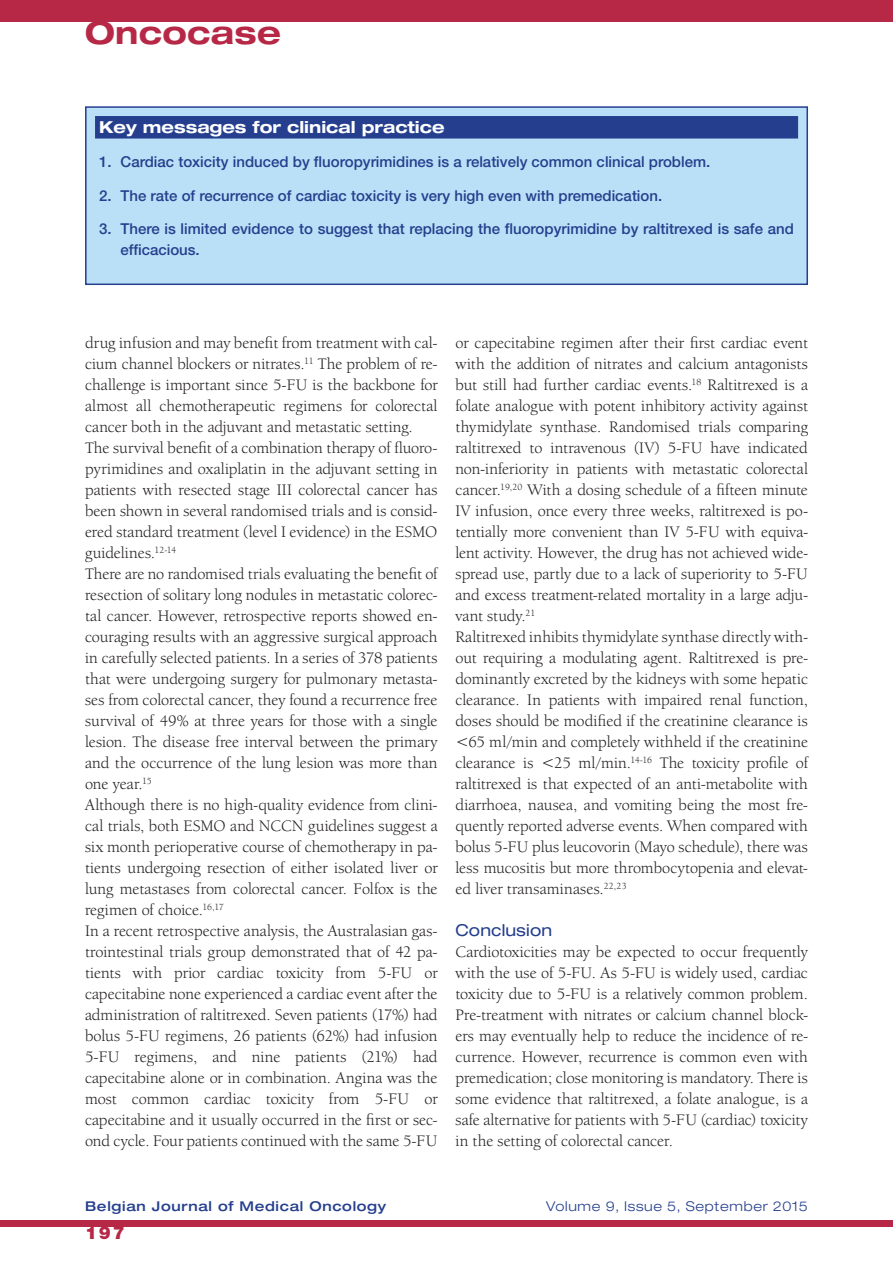
<style>
.page{position:relative;width:893px;height:1263px;background:#fff}
.page>*{position:absolute;margin:0;border:0;box-sizing:border-box;transform-origin:0 0}
.t1{font:700 expanded 31.5px "Helvetica Neue LT Std";letter-spacing:.01em;color:#b62846}
.t2{font:900 18px "Helvetica Neue LT Std";color:#b62846}
.t3{font:16.5px/21px "Berkeley Oldstyle IT Cby BT";letter-spacing:.005em;color:#231f20}
.t4{font:700 expanded 16.5px "Helvetica Neue LT Std";color:#fff}
.t5{font:expanded 16.5px "Helvetica Neue LT Std";letter-spacing:.005em;color:#253f8e}
.t6{font:500 15px/21px "Helvetica Neue LT Std";color:#253f8e}
.t7{font:500 expanded 13.5px "Helvetica Neue LT Std";letter-spacing:.05em;color:#253f8e}
.t8{font:300 expanded 13.5px "Helvetica Neue LT Std";letter-spacing:.05em;color:#253f8e}
</style>
<div class="page">
<div style="left:0;top:1220px;width:893px;height:7px;background:#b62846"></div>
<div style="left:0;top:0;width:893px;height:21px;background:#b62846"></div>
<div style="left:85px;top:106px;width:723px;height:179px;background:#b9e0f6;border:2px solid #253f8e"></div>
<div style="left:95px;top:116px;width:703px;height:23px;background:#253f8e"></div>
<h1 class="t1" style="left:85px;top:13px;width:197px">Oncocase</h1>
<p class="t4" style="left:99px;top:117px;width:347px">Key messages for clinical practice</p>
<p class="t6" style="left:99px;top:151px;width:612px">1. Cardiac toxicity induced by fluoropyrimidines is a relatively common clinical problem.</p>
<p class="t6" style="left:99px;top:185px;width:564px">2. The rate of recurrence of cardiac toxicity is very high even with premedication.</p>
<p class="t6" style="left:121px;top:218px;width:675px;text-indent:-21px">3. There is limited evidence to suggest that replacing the fluoropyrimidine by raltitrexed is safe and efficacious.</p>
<p class="t3" style="left:85px;top:332px;width:354px">drug infusion and may benefit from treatment with cal&shy;cium channel blockers or nitrates.<sup>11</sup> The problem of re&shy;challenge is important since 5-FU is the backbone for almost all chemotherapeutic regimens for colorectal cancer both in the adjuvant and metastatic setting.<br>The survival benefit of a combination therapy of fluoro&shy;pyrimidines and oxaliplatin in the adjuvant setting in patients with resected stage III colorectal cancer has been shown in several randomised trials and is consid&shy;ered standard treatment (level I evidence) in the ESMO guidelines.<sup>12-14<br></sup>There are no randomised trials evaluating the benefit of resection of solitary long nodules in metastatic colorec&shy;tal cancer. However, retrospective reports showed en&shy;couraging results with an aggressive surgical approach in carefully selected patients. In a series of 378 patients that were undergoing surgery for pulmonary metasta&shy;ses from colorectal cancer, they found a recurrence free survival of 49% at three years for those with a single lesion. The disease free interval between the primary and the occurrence of the lung lesion was more than one year.<sup>15<br></sup>Although there is no high-quality evidence from clini&shy;cal trials, both ESMO and NCCN guidelines suggest a six month perioperative course of chemotherapy in pa&shy;tients undergoing resection of either isolated liver or lung metastases from colorectal cancer. Folfox is the regimen of choice.<sup>16,17<br></sup>In a recent retrospective analysis, the Australasian gas&shy;trointestinal trials group demonstrated that of 42 pa&shy;tients with prior cardiac toxicity from 5-FU or capecitabine none experienced a cardiac event after the administration of raltitrexed. Seven patients (17%) had bolus 5-FU regimens, 26 patients (62%) had infusion 5-FU regimens, and nine patients (21%) had capecitabine alone or in combination. Angina was the most common cardiac toxicity from 5-FU or capecitabine and it usually occurred in the first or sec&shy;ond cycle. Four patients continued with the same 5-FU</p>
<p class="t3" style="left:455px;top:332px;width:354px">or capecitabine regimen after their first cardiac event with the addition of nitrates and calcium antagonists but still had further cardiac events.<sup>18</sup> Raltitrexed is a folate analogue with potent inhibitory activity against thymidylate synthase. Randomised trials comparing raltitrexed to intravenous (IV) 5-FU have indicated non-inferiority in patients with metastatic colorectal cancer.<sup>19,20</sup> With a dosing schedule of a fifteen minute IV infusion, once every three weeks, raltitrexed is po&shy;tentially more convenient than IV 5-FU with equiva&shy;lent activity. However, the drug has not achieved wide&shy;spread use, partly due to a lack of superiority to 5-FU and excess treatment-related mortality in a large adju&shy;vant study.<sup>21<br></sup>Raltitrexed inhibits thymidylate synthase directly with&shy;out requiring a modulating agent. Raltitrexed is pre&shy;dominantly excreted by the kidneys with some hepatic clearance. In patients with impaired renal function, doses should be modified if the creatinine clearance is &lt;65 ml/min and completely withheld if the creatinine clearance is &lt;25 ml/min.<sup>14-16</sup> The toxicity profile of raltitrexed is that expected of an anti-metabolite with diarrhoea, nausea, and vomiting being the most fre&shy;quently reported adverse events. When compared with bolus 5-FU plus leucovorin (Mayo schedule), there was less mucositis but more thrombocytopenia and elevat&shy;ed liver transaminases.<sup>22,23</sup></p>
<p class="t5" style="left:455px;top:920px;width:98px">Conclusion</p>
<p class="t3" style="left:455px;top:941px;width:354px;text-align:justify">Cardiotoxicities may be expected to occur frequently with the use of 5-FU. As 5-FU is widely used, cardiac toxicity due to 5-FU is a relatively common problem.<br>Pre-treatment with nitrates or calcium channel block&shy;ers may eventually help to reduce the incidence of re&shy;currence. However, recurrence is common even with premedication; close monitoring is mandatory. There is some evidence that raltitrexed, a folate analogue, is a safe alternative for patients with 5-FU (cardiac) toxicity in the setting of colorectal cancer.</p>
<p class="t7" style="left:85px;top:1198px;width:303px">Belgian Journal of Medical Oncology</p>
<p class="t8" style="left:546px;top:1198px;width:263px">Volume 9, Issue 5, September 2015</p>
<p class="t2" style="left:85px;top:1222px;width:41px">197</p>
</div>
